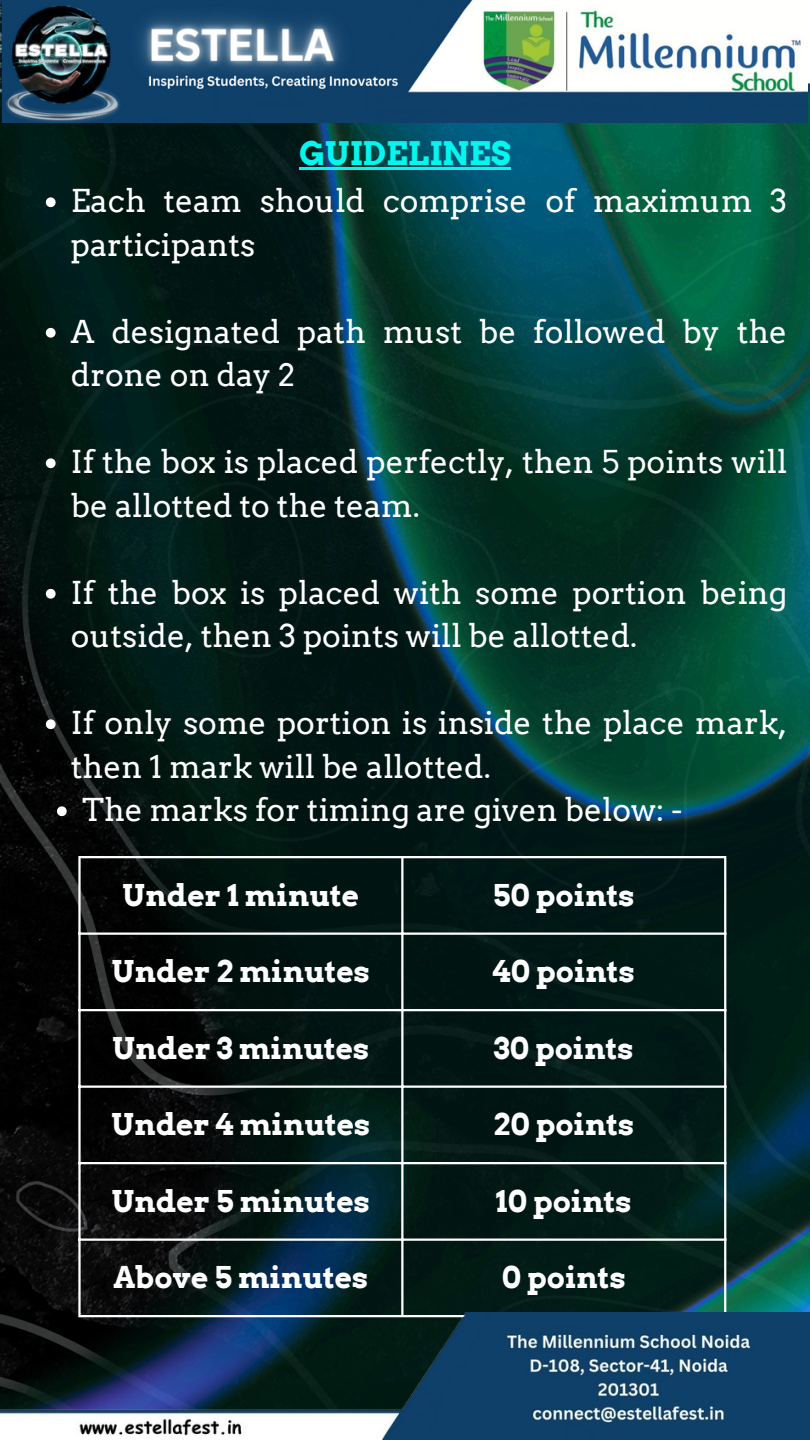
<style>
.page{position:relative;width:810px;height:1440px;background:#fff}
.page>*{position:absolute;margin:0;border:0;box-sizing:border-box;transform-origin:0 0}
.t1{font:700 32.5px "Arvo";color:#04f6ef}
.t2{font:31.5px/43.5px "Arvo";color:#fff}
.t3{font:700 30px "Arvo";color:#fff}
</style>
<div class="page">
<img style="left:0;top:92px;width:810px;height:1221px">
<hr style="left:299px;top:167px;width:212px;height:3px;background:#04f6ef">
<svg style="left:46px;top:197px;width:10px;height:10px"></svg>
<svg style="left:46px;top:328px;width:10px;height:10px"></svg>
<svg style="left:46px;top:458px;width:10px;height:10px"></svg>
<svg style="left:46px;top:589px;width:10px;height:10px"></svg>
<svg style="left:46px;top:719px;width:10px;height:10px"></svg>
<svg style="left:57px;top:806px;width:10px;height:10px"></svg>
<hr style="left:78px;top:858px;width:3px;height:457px;background:#fff">
<hr style="left:401px;top:858px;width:2px;height:457px;background:#fff">
<hr style="left:724px;top:858px;width:2px;height:457px;background:#fff">
<hr style="left:78px;top:856px;width:648px;height:2px;background:#fff">
<hr style="left:78px;top:933px;width:648px;height:2px;background:#fff">
<hr style="left:78px;top:1009px;width:648px;height:2px;background:#fff">
<hr style="left:78px;top:1086px;width:648px;height:2px;background:#fff">
<hr style="left:78px;top:1162px;width:648px;height:2px;background:#fff">
<hr style="left:78px;top:1239px;width:648px;height:2px;background:#fff">
<img style="left:3px;top:0;width:804px;height:122px">
<img style="left:0;top:1313px;width:810px;height:127px">
<p class="t1" style="left:299px;top:133px;width:213px">GUIDELINES</p>
<p class="t2" style="left:71px;top:179px;width:718px">Each team should comprise of maximum 3 participants</p>
<p class="t2" style="left:71px;top:310px;width:718px">A designated path must be followed by the drone on day 2</p>
<p class="t2" style="left:71px;top:440px;width:718px">If the box is placed perfectly, then 5 points will be allotted to the team.</p>
<h1 class="t2" style="left:71px;top:571px;width:718px">If the box is placed with some portion being outside, then 3 points will be allotted.</h1>
<p class="t2" style="left:71px;top:701px;width:718px">If only some portion is inside the place mark, then 1 mark will be allotted.</p>
<p class="t2" style="left:82px;top:788px;width:602px">The marks for timing are given below: -</p>
<p class="t3" style="left:123px;top:877px;width:238px">Under 1 minute</p>
<p class="t3" style="left:493px;top:877px;width:143px">50 points</p>
<p class="t3" style="left:112px;top:953px;width:259px">Under 2 minutes</p>
<p class="t3" style="left:493px;top:953px;width:144px">40 points</p>
<p class="t3" style="left:113px;top:1030px;width:258px">Under 3 minutes</p>
<p class="t3" style="left:494px;top:1030px;width:141px">30 points</p>
<p class="t3" style="left:112px;top:1106px;width:260px">Under 4 minutes</p>
<p class="t3" style="left:493px;top:1106px;width:143px">20 points</p>
<p class="t3" style="left:112px;top:1183px;width:260px">Under 5 minutes</p>
<p class="t3" style="left:496px;top:1183px;width:137px">10 points</p>
<p class="t3" style="left:113px;top:1259px;width:256px">Above 5 minutes</p>
<p class="t3" style="left:502px;top:1259px;width:126px">0 points</p>
</div>
